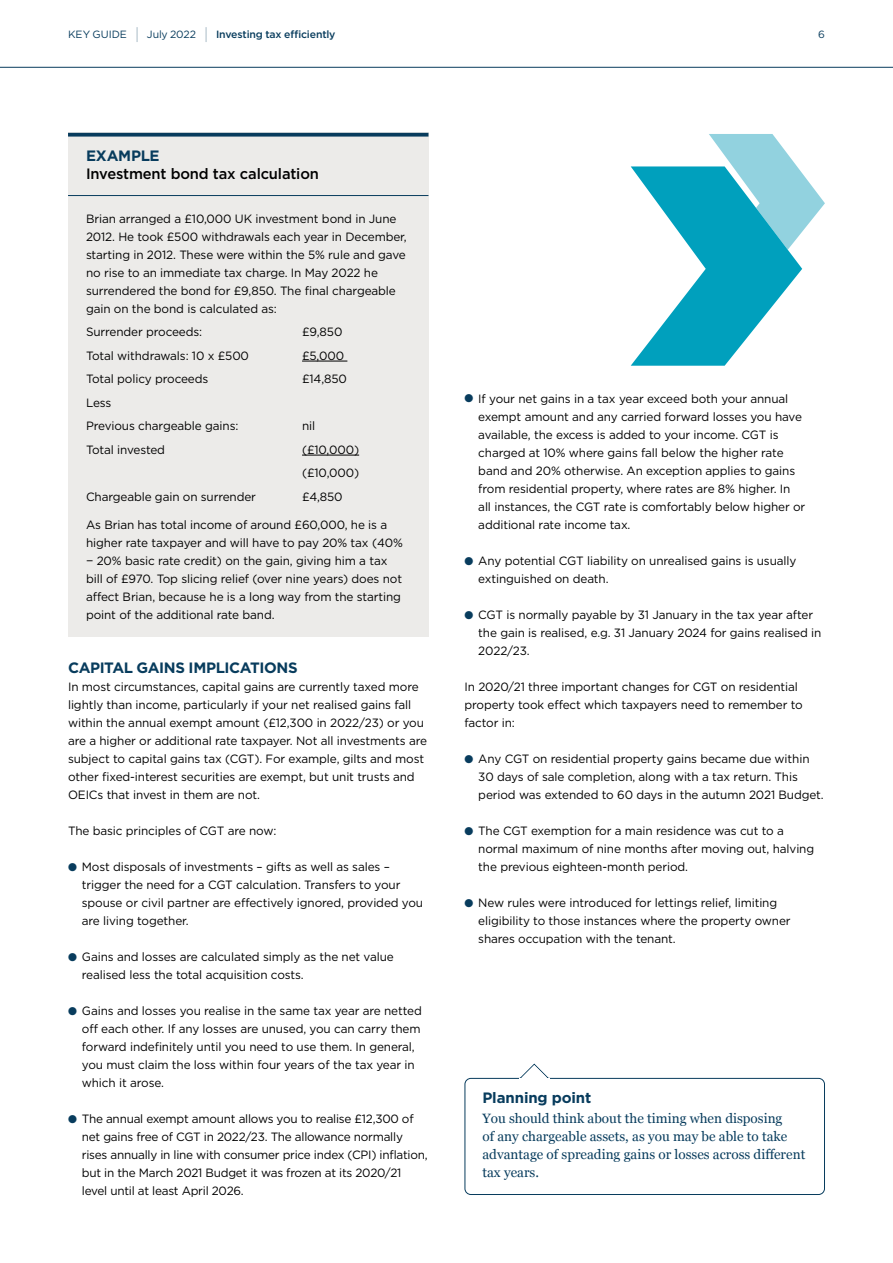
<style>
.page{position:relative;width:893px;height:1263px;background:#fff}
.page>*{position:absolute;margin:0;border:0;box-sizing:border-box;transform-origin:0 0}
.t1{font:700 15px "Gotham";letter-spacing:-.02em;color:#083c5d}
.t2{font:500 15px "Gotham";letter-spacing:-.01em;color:#000}
.t3{font:13.5px/18px "Georgia";color:#083c5d}
.t4{font:12px/18px "Gotham";letter-spacing:-.01em;color:#000}
.t5{font:500 10.5px "Gotham";letter-spacing:-.015em;color:#083c5d}
.t6{font:10.5px "Gotham";color:#083c5d}
.s1{font-weight:400}
.s2{font-weight:100;font-size:16.2px}
.s3{color:#083c5d}
</style>
<div class="page">
<hr style="left:0;top:67px;width:893px;height:1px;background:#083c5d">
<svg style="left:631px;top:134px;width:194px;height:232px"></svg>
<div style="left:68px;top:133px;width:360px;height:504px;background:#ecebe9"></div>
<svg style="left:68px;top:133px;width:360px;height:4px"></svg>
<hr style="left:68px;top:195px;width:360px;height:1px;background:#083c5d">
<hr style="left:302px;top:361px;width:45px;height:1px;background:#000">
<hr style="left:302px;top:455px;width:57px;height:1px;background:#000">
<div style="left:464px;top:1078px;width:361px;height:117px;border:1px solid #083c5d;border-radius:6px"></div>
<svg style="left:519px;top:1063px;width:31px;height:16px"></svg>
<hr style="left:519px;top:1079px;width:31px;height:1px;background:#fff">
<p class="t5" style="left:68px;top:27px;width:269px"><span class="s1">KEY GUIDE</span> <span class="s2">|</span> <span class="s1">July 2022</span> <span class="s2">|</span> Investing tax efficiently</p>
<p class="t6" style="left:818px;top:27px;width:8px">6</p>
<p class="t1" style="left:86px;top:146px;width:75px">EXAMPLE</p>
<p class="t2" style="left:86px;top:164px;width:234px">Investment bond tax calculation</p>
<p class="t4" style="left:86px;top:209px;width:322px">Brian arranged a £10,000 UK investment bond in June 2012. He took £500 withdrawals each year in December, starting in 2012. These were within the 5% rule and gave no rise to an immediate tax charge. In May 2022 he surrendered the bond for £9,850. The final chargeable gain on the bond is calculated as:</p>
<p class="t4" style="left:86px;top:323px;width:118px">Surrender proceeds:</p>
<p class="t4" style="left:302px;top:323px;width:42px">£9,850</p>
<p class="t4" style="left:86px;top:346px;width:164px">Total withdrawals: 10 x £500</p>
<p class="t4" style="left:302px;top:346px;width:44px">£5,000</p>
<p class="t4" style="left:86px;top:370px;width:124px">Total policy proceeds</p>
<p class="t4" style="left:302px;top:370px;width:46px">£14,850</p>
<p class="t4" style="left:86px;top:391px;width:154px;line-height:23.5px">Less<br>Previous chargeable gains:</p>
<p class="t4" style="left:302px;top:417px;width:15px">nil</p>
<p class="t4" style="left:86px;top:440px;width:81px">Total invested</p>
<p class="t4" style="left:302px;top:438px;width:59px;line-height:23.5px">(£10,000) (£10,000)</p>
<p class="t4" style="left:86px;top:487px;width:172px">Chargeable gain on surrender</p>
<p class="t4" style="left:302px;top:487px;width:42px">£4,850</p>
<p class="t4" style="left:86px;top:515px;width:318px">As Brian has total income of around £60,000, he is a higher rate taxpayer and will have to pay 20% tax (40% − 20% basic rate credit) on the gain, giving him a tax bill of £970. Top slicing relief (over nine years) does not affect Brian, because he is a long way from the starting point of the additional rate band.</p>
<p class="t1" style="left:68px;top:658px;width:231px">CAPITAL GAINS IMPLICATIONS</p>
<p class="t4" style="left:68px;top:677px;width:361px">In most circumstances, capital gains are currently taxed more lightly than income, particularly if your net realised gains fall within the annual exempt amount (£12,300 in 2022/23) or you are a higher or additional rate taxpayer. Not all investments are subject to capital gains tax (CGT). For example, gilts and most other fixed-interest securities are exempt, but unit trusts and OEICs that invest in them are not.</p>
<p class="t4" style="left:68px;top:821px;width:210px">The basic principles of CGT are now:</p>
<p class="t4" style="left:82px;top:857px;width:343px;text-indent:-14px"><span class="s3">●</span> Most disposals of investments – gifts as well as sales – trigger the need for a CGT calculation. Transfers to your spouse or civil partner are effectively ignored, provided you are living together.</p>
<p class="t4" style="left:82px;top:947px;width:314px;text-indent:-14px"><span class="s3">●</span> Gains and losses are calculated simply as the net value realised less the total acquisition costs.</p>
<p class="t4" style="left:82px;top:1001px;width:342px;text-indent:-14px"><span class="s3">●</span> Gains and losses you realise in the same tax year are netted off each other. If any losses are unused, you can carry them forward indefinitely until you need to use them. In general, you must claim the loss within four years of the tax year in which it arose.</p>
<p class="t4" style="left:82px;top:1109px;width:347px;text-indent:-14px"><span class="s3">●</span> The annual exempt amount allows you to realise £12,300 of net gains free of CGT in 2022/23. The allowance normally rises annually in line with consumer price index (CPI) inflation, but in the March 2021 Budget it was frozen at its 2020/21 level until at least April 2026.</p>
<p class="t4" style="left:478px;top:389px;width:328px;text-indent:-14px"><span class="s3">●</span> If your net gains in a tax year exceed both your annual exempt amount and any carried forward losses you have available, the excess is added to your income. CGT is charged at 10% where gains fall below the higher rate band and 20% otherwise. An exception applies to gains from residential property, where rates are 8% higher. In all instances, the CGT rate is comfortably below higher or additional rate income tax.</p>
<p class="t4" style="left:478px;top:551px;width:320px;text-indent:-14px"><span class="s3">●</span> Any potential CGT liability on unrealised gains is usually extinguished on death.</p>
<p class="t4" style="left:478px;top:605px;width:345px;text-indent:-14px"><span class="s3">●</span> CGT is normally payable by 31 January in the tax year after the gain is realised, e.g. 31 January 2024 for gains realised in<br>2022/23.</p>
<p class="t4" style="left:464px;top:677px;width:340px">In 2020/21 three important changes for CGT on residential property took effect which taxpayers need to remember to factor in:</p>
<p class="t4" style="left:478px;top:749px;width:347px;text-indent:-14px"><span class="s3">●</span> Any CGT on residential property gains became due within<br>30 days of sale completion, along with a tax return. This period was extended to 60 days in the autumn 2021 Budget.</p>
<p class="t4" style="left:478px;top:821px;width:337px;text-indent:-14px"><span class="s3">●</span> The CGT exemption for a main residence was cut to a normal maximum of nine months after moving out, halving the previous eighteen-month period.</p>
<p class="t4" style="left:478px;top:893px;width:314px;text-indent:-14px"><span class="s3">●</span> New rules were introduced for lettings relief, limiting eligibility to those instances where the property owner shares occupation with the tenant.</p>
<p class="t1" style="left:482px;top:1087px;width:110px">Planning point</p>
<p class="t3" style="left:482px;top:1109px;width:324px">You should think about the timing when disposing<br>of any chargeable assets, as you may be able to take advantage of spreading gains or losses across different tax years.</p>
</div>
